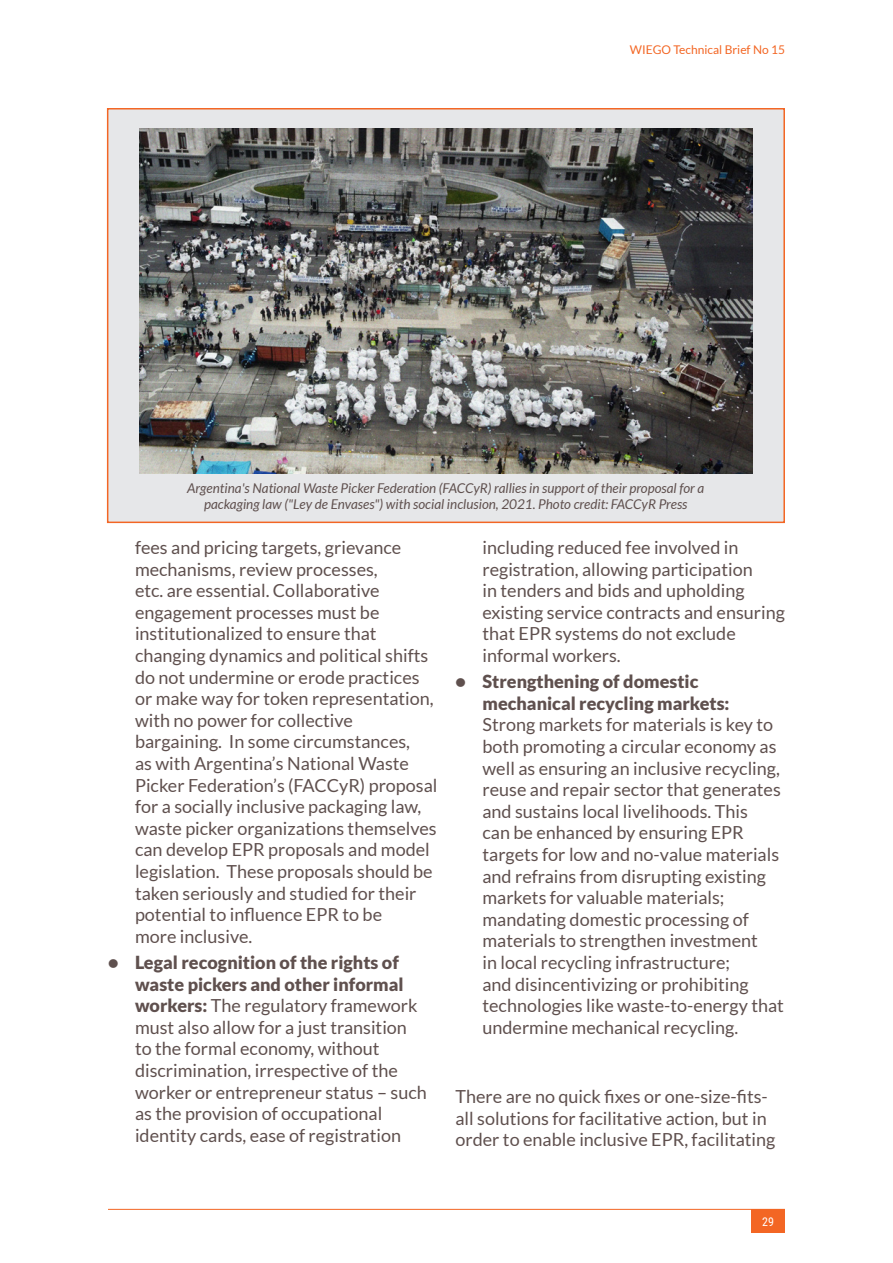
<style>
.page{position:relative;width:893px;height:1263px;background:#fff}
.page>*{position:absolute;margin:0;border:0;box-sizing:border-box;transform-origin:0 0}
.t1{font:18px/21.6px "Lato";color:#5f504e}
.t2{font:900 18px/21.6px "Lato";color:#5f504e}
.t3{font:italic 13.5px/16.2px "Lato";color:#5f504e;text-align:center}
.t4{font:12px "Lato";color:#f36624}
.t5{font:12px "Roboto Condensed";color:#fff}
.s1{font-weight:900}
</style>
<div class="page">
<div style="left:108px;top:109px;width:676px;height:413px;background:#e6e7e9"></div>
<img style="left:139px;top:129px;width:614px;height:345px">
<div style="left:107px;top:108px;width:678px;height:415px;border:2px solid #f36624"></div>
<div style="left:751px;top:1210px;width:34px;height:23px;background:#f36624"></div>
<hr style="left:108px;top:1209px;width:677px;height:1px;background:#f36624">
<p class="t4" style="left:630px;top:43px;width:157px">WIEGO Technical Brief No 15</p>
<p class="t3" style="left:187px;top:480px;width:519px">Argentina's National Waste Picker Federation (FACCyR) rallies in support of their proposal for a packaging law ("Ley de Envases") with social inclusion, 2021. Photo credit: FACCyR Press</p>
<p class="t1" style="left:135px;top:538px;width:304px">fees and pricing targets, grievance mechanisms, review processes,<br>etc. are essential. Collaborative engagement processes must be institutionalized to ensure that changing dynamics and political shifts do not undermine or erode practices or make way for token representation, with no power for collective bargaining. In some circumstances,<br>as with Argentina’s National Waste Picker Federation’s (FACCyR) proposal for a socially inclusive packaging law, waste picker organizations themselves can develop EPR proposals and model legislation. These proposals should be taken seriously and studied for their potential to influence EPR to be<br>more inclusive.</p>
<p class="t1" style="left:135px;top:953px;width:293px;text-indent:-27px"><span class="s1">• Legal recognition of the rights of waste pickers and other informal workers:</span> The regulatory framework must also allow for a just transition to the formal economy, without discrimination, irrespective of the worker or entrepreneur status – such as the provision of occupational identity cards, ease of registration</p>
<p class="t1" style="left:482px;top:538px;width:304px">including reduced fee involved in registration, allowing participation<br>in tenders and bids and upholding existing service contracts and ensuring that EPR systems do not exclude informal workers.</p>
<p class="t2" style="left:482px;top:672px;width:249px;text-indent:-27px">• Strengthening of domestic mechanical recycling markets:</p>
<p class="t1" style="left:482px;top:715px;width:303px">Strong markets for materials is key to both promoting a circular economy as well as ensuring an inclusive recycling, reuse and repair sector that generates and sustains local livelihoods. This<br>can be enhanced by ensuring EPR targets for low and no-value materials and refrains from disrupting existing markets for valuable materials; mandating domestic processing of materials to strengthen investment<br>in local recycling infrastructure;<br>and disincentivizing or prohibiting technologies like waste-to-energy that undermine mechanical recycling.</p>
<p class="t1" style="left:455px;top:1085px;width:321px">There are no quick fixes or one-size-fits&shy;all solutions for facilitative action, but in order to enable inclusive EPR, facilitating</p>
<p class="t5" style="left:762px;top:1214px;width:13px">29</p>
</div>
